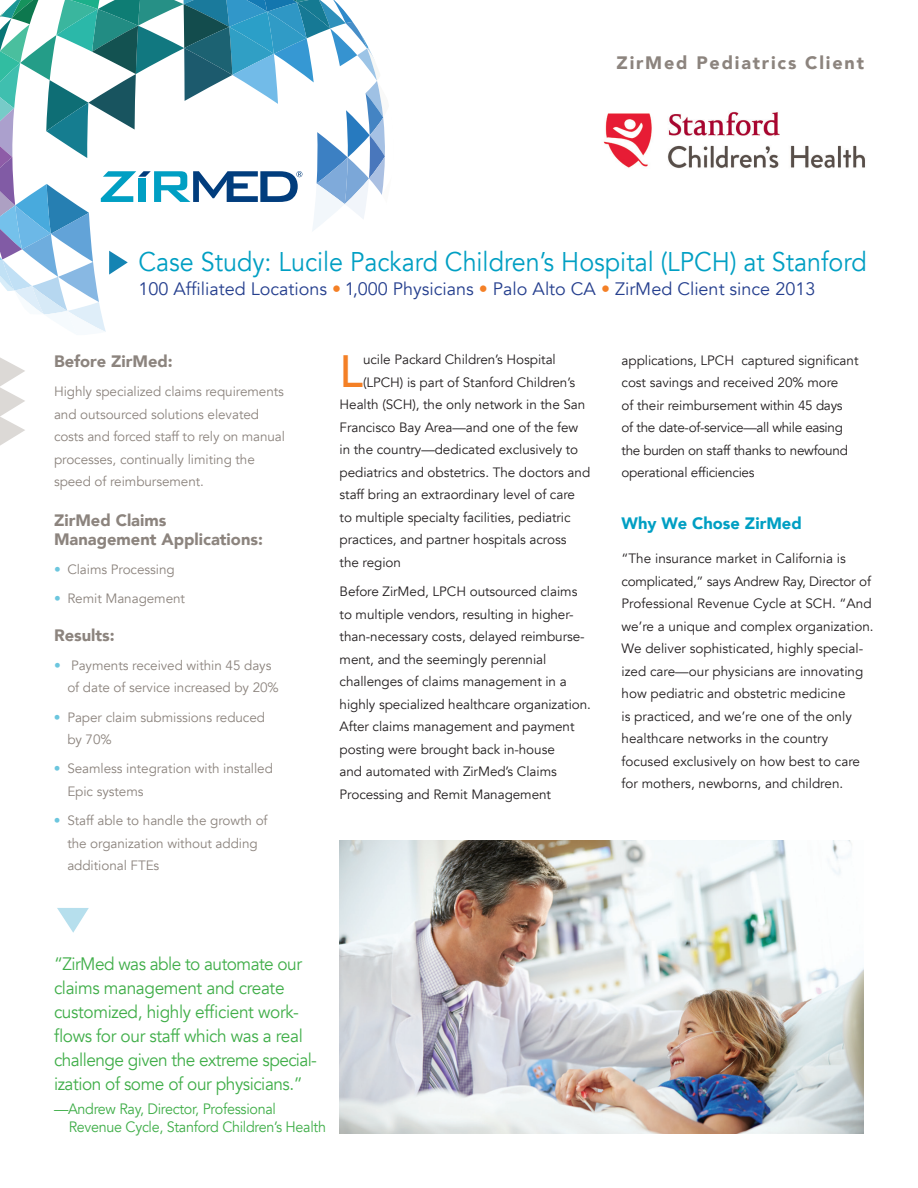
<style>
.page{position:relative;width:918px;height:1188px;background:#fff}
.page>*{position:absolute;margin:0;border:0;box-sizing:border-box;transform-origin:0 0}
.t1{font:500 45.15px "Avenir";color:#f48026}
.t2{font:27px "Avenir";color:#009fc3;scale:.93 1}
.t3{font:18px/24px "Avenir";letter-spacing:-.025em;color:#40ae49;scale:.96 1}
.t4{font:18px "Avenir";color:#253f8e}
.t5{font:900 18px "Avenir";letter-spacing:.1em;color:#8c847e}
.t6{font:900 16.5px/19.5px "Avenir";color:#8c847e}
.t7{font:900 16.5px "Avenir";color:#009fc3}
.t8{font:15px/18px "Avenir";letter-spacing:-.02em;color:#40ae49;scale:.96 1}
.t9{font:13.5px/22.5px "Avenir";letter-spacing:-.005em;color:#231f20}
.t10{font:13.5px/22.5px "Avenir";letter-spacing:-.005em;color:#8c847e}
.s1{color:#f48026}
.s2{color:#6cc6de}
</style>
<div class="page">
<svg style="left:57px;top:908px;width:32px;height:25px"></svg>
<svg style="left:0;top:0;width:385px;height:332px"></svg>
<svg style="left:0;top:357px;width:25px;height:89px"></svg>
<img style="left:340px;top:840px;width:524px;height:294px">
<img style="left:603px;top:111px;width:262px;height:58px">
<h3 class="t5" style="left:617px;top:47px;width:249px">ZirMed Pediatrics Client</h3>
<h2 class="t2" style="left:138px;top:246px;width:785px">Case Study: Lucile Packard Children’s Hospital (LPCH) at Stanford</h2>
<h3 class="t4" style="left:138px;top:278px;width:678px">100 Affiliated Locations <span class="s1">•</span> 1,000 Physicians <span class="s1">•</span> Palo Alto CA <span class="s1">•</span> ZirMed Client since 2013</h3>
<p class="t6" style="left:54px;top:352px;width:120px">Before ZirMed:</p>
<p class="t10" style="left:54px;top:381px;width:233px">Highly specialized claims requirements and outsourced solutions elevated costs and forced staff to rely on manual processes, continually limiting the speed of reimbursement.</p>
<p class="t6" style="left:54px;top:510px;width:211px">ZirMed Claims<br>Management Applications:</p>
<p class="t10" style="left:54px;top:559px;width:122px"><span class="s2">•</span> Claims Processing</p>
<p class="t10" style="left:54px;top:588px;width:133px"><span class="s2">•</span> Remit Management</p>
<p class="t6" style="left:54px;top:625px;width:62px">Results:</p>
<p class="t10" style="left:67px;top:654px;width:213px;text-indent:-13px"><span class="s2">•</span> Payments received within 45 days of date of service increased by 20%</p>
<p class="t10" style="left:67px;top:706px;width:199px;text-indent:-13px"><span class="s2">•</span> Paper claim submissions reduced by 70%</p>
<p class="t10" style="left:67px;top:758px;width:207px;text-indent:-13px"><span class="s2">•</span> Seamless integration with installed<br>Epic systems</p>
<p class="t10" style="left:67px;top:809px;width:202px;text-indent:-13px"><span class="s2">•</span> Staff able to handle the growth of the organization without adding additional FTEs</p>
<h1 class="t1" style="left:340px;top:332px;width:25px">L</h1>
<p class="t9" style="left:363px;top:349px;width:194px">ucile Packard Children’s Hospital</p>
<p class="t9" style="left:363px;top:371px;width:214px">(LPCH) is part of Stanford Children’s</p>
<p class="t9" style="left:340px;top:394px;width:247px">Health (SCH), the only network in the San</p>
<p class="t9" style="left:340px;top:416px;width:240px">Francisco Bay Area—and one of the few</p>
<p class="t9" style="left:340px;top:439px;width:240px">in the country—dedicated exclusively to</p>
<p class="t9" style="left:340px;top:461px;width:252px">pediatrics and obstetrics. The doctors and</p>
<p class="t9" style="left:340px;top:484px;width:237px">staff bring an extraordinary level of care</p>
<p class="t9" style="left:340px;top:506px;width:233px">to multiple specialty facilities, pediatric</p>
<p class="t9" style="left:340px;top:529px;width:228px">practices, and partner hospitals across</p>
<p class="t9" style="left:340px;top:551px;width:63px">the region</p>
<p class="t9" style="left:340px;top:581px;width:253px">Before ZirMed, LPCH outsourced claims to multiple vendors, resulting in higher&shy;than-necessary costs, delayed reimburse&shy;ment, and the seemingly perennial challenges of claims management in a highly specialized healthcare organization.<br>After claims management and payment posting were brought back in-house<br>and automated with ZirMed’s Claims Processing and Remit Management</p>
<p class="t9" style="left:622px;top:349px;width:238px">applications, LPCH captured significant cost savings and received 20% more<br>of their reimbursement within 45 days<br>of the date-of-service—all while easing the burden on staff thanks to newfound operational efficiencies</p>
<p class="t7" style="left:622px;top:509px;width:182px">Why We Chose ZirMed</p>
<p class="t9" style="left:622px;top:547px;width:254px">“The insurance market in California is complicated,” says Andrew Ray, Director of Professional Revenue Cycle at SCH. “And we’re a unique and complex organization.<br>We deliver sophisticated, highly special&shy;ized care—our physicians are innovating how pediatric and obstetric medicine<br>is practiced, and we’re one of the only healthcare networks in the country focused exclusively on how best to care for mothers, newborns, and children.</p>
<h3 class="t3" style="left:54px;top:952px;width:275px">“ZirMed was able to automate our claims management and create customized, highly efficient work&shy;flows for our staff which was a real challenge given the extreme special&shy;ization of some of our physicians.”</h3>
<p class="t8" style="left:69px;top:1100px;width:270px;text-indent:-15px">—Andrew Ray, Director, Professional<br>Revenue Cycle, Stanford Children’s Health</p>
</div>
